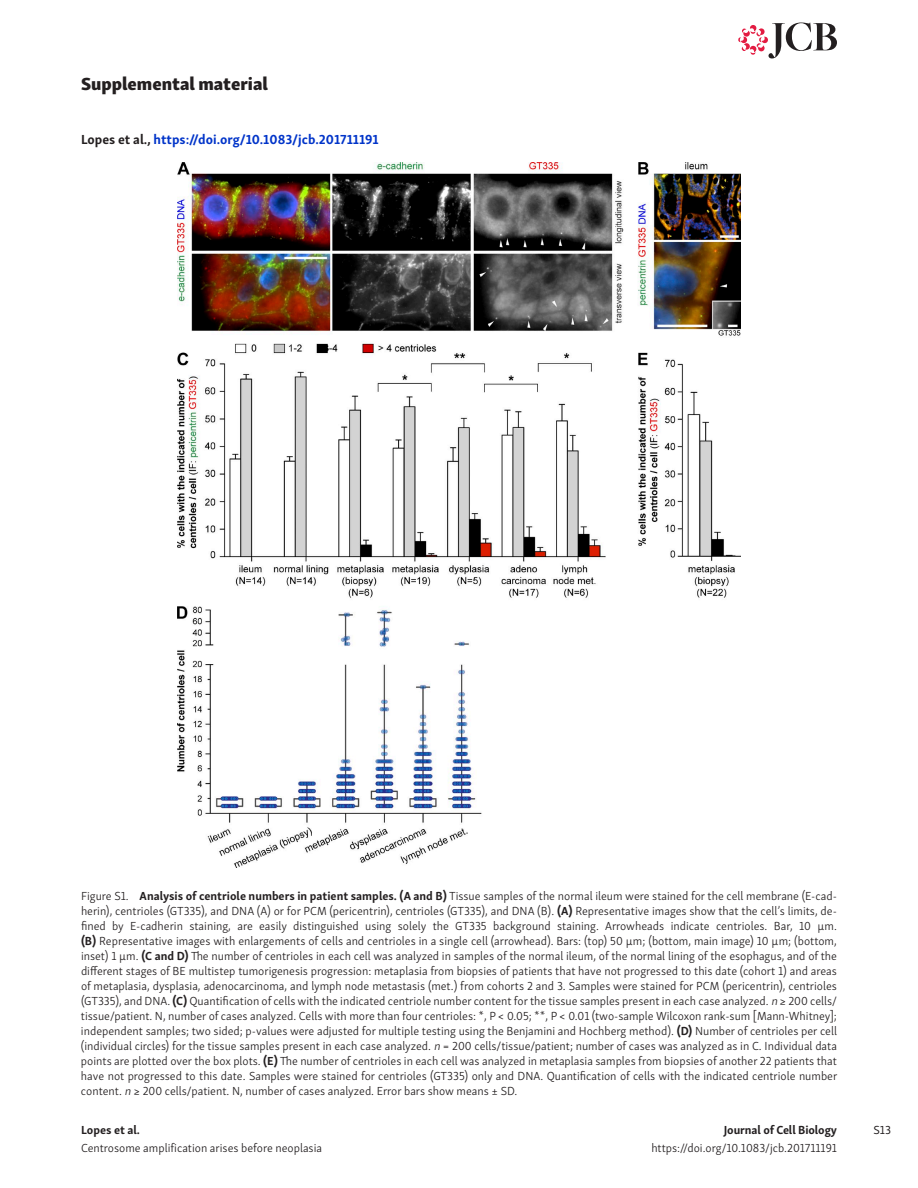
<style>
.page{position:relative;width:918px;height:1188px;background:#fff}
.page>*{position:absolute;margin:0;border:0;box-sizing:border-box;transform-origin:0 0}
.t1{font:18px "Skolar Sans PE Eb";color:#231f20}
.t2{font:700 13.5px "Skolar Sans PE";color:#0034c9}
.t3{font:300 12px/15px "Skolar Sans PE";color:#231f20;text-align:justify}
.t4{font:700 12px "Skolar Sans PE";letter-spacing:-.005em;color:#231f20}
.t5{font:12px "Skolar Sans PE";color:#231f20}
.s1{color:#231f20}
.s2{font-weight:700}
.s3{font-style:italic}
</style>
<div class="page">
<svg style="left:738px;top:22px;width:99px;height:36px"></svg>
<img style="left:177px;top:162px;width:564px;height:705px">
<h1 class="t1" style="left:81px;top:68px;width:189px">Supplemental material</h1>
<p class="t2" style="left:81px;top:128px;width:299px"><span class="s1">Lopes et al.,</span> https://doi.org/10.1083/jcb.201711191</p>
<p class="t3" style="left:81px;top:888px;width:758px">Figure S1. <span class="s2">Analysis of centriole numbers in patient samples. (A and B)</span> Tissue samples of the normal ileum were stained for the cell membrane (E-cad&shy;herin), centrioles (GT335), and DNA (A) or for PCM (pericentrin), centrioles (GT335), and DNA (B). <span class="s2">(A)</span> Representative images show that the cell’s limits, de&shy;fined by E-cadherin staining, are easily distinguished using solely the GT335 background staining. Arrowheads indicate centrioles. Bar, 10 µm. <span class="s2">(B)</span> Representative images with enlargements of cells and centrioles in a single cell (arrowhead). Bars: (top) 50 µm; (bottom, main image) 10 µm; (bottom, inset) 1 µm. <span class="s2">(C and D)</span> The number of centrioles in each cell was analyzed in samples of the normal ileum, of the normal lining of the esophagus, and of the different stages of BE multistep tumorigenesis progression: metaplasia from biopsies of patients that have not progressed to this date (cohort 1) and areas of metaplasia, dysplasia, adenocarcinoma, and lymph node metastasis (met.) from cohorts 2 and 3. Samples were stained for PCM (pericentrin), centrioles (GT335), and DNA. <span class="s2">(C)</span> Quantification of cells with the indicated centriole number content for the tissue samples present in each case analyzed. <span class="s3">n</span> ≥ 200 cells/ tissue/patient. N, number of cases analyzed. Cells with more than four centrioles: *, P &lt; 0.05; **, P &lt; 0.01 (two-sample Wilcoxon rank-sum [Mann-Whitney]; independent samples; two sided; p-values were adjusted for multiple testing using the Benjamini and Hochberg method). <span class="s2">(D)</span> Number of centrioles per cell (individual circles) for the tissue samples present in each case analyzed. <span class="s3">n</span> = 200 cells/tissue/patient; number of cases was analyzed as in C. Individual data points are plotted over the box plots. <span class="s2">(E)</span> The number of centrioles in each cell was analyzed in metaplasia samples from biopsies of another 22 patients that have not progressed to this date. Samples were stained for centrioles (GT335) only and DNA. Quantification of cells with the indicated centriole number content. <span class="s3">n</span> ≥ 200 cells/patient. N, number of cases analyzed. Error bars show means ± SD.</p>
<p class="t4" style="left:81px;top:1120px;width:60px">Lopes et al.</p>
<p class="t3" style="left:81px;top:1140px;width:243px">Centrosome amplification arises before neoplasia</p>
<p class="t4" style="left:724px;top:1120px;width:115px">Journal of Cell Biology</p>
<p class="t3" style="left:651px;top:1140px;width:187px">https://doi.org/10.1083/jcb.201711191</p>
<p class="t5" style="left:873px;top:1121px;width:19px">S13</p>
</div>
